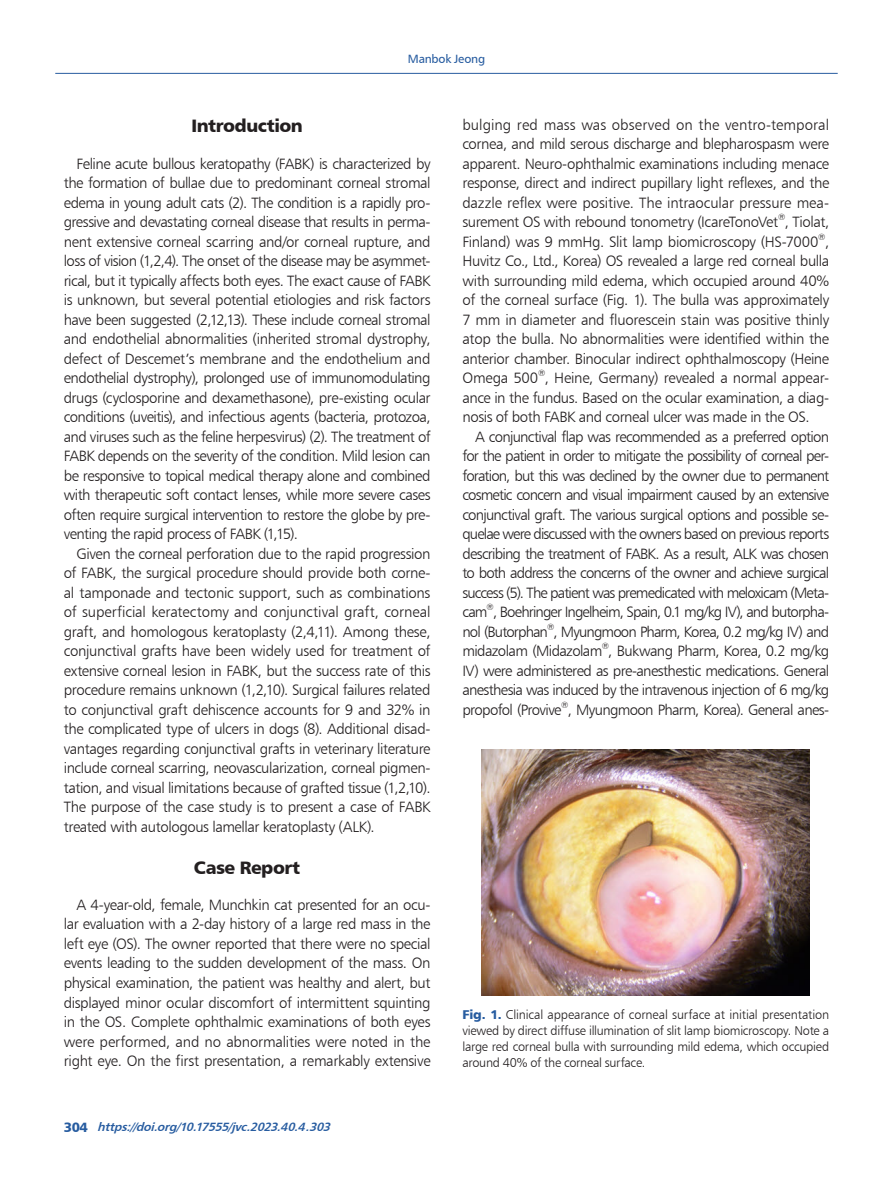
<style>
.page{position:relative;width:893px;height:1191px;background:#fff}
.page>*{position:absolute;margin:0;border:0;box-sizing:border-box;transform-origin:0 0}
.t1{font:18px "Humanist 777 BT Black B";letter-spacing:-.03em;color:#231f20}
.t2{font:15px/19.5px "Humanist 777 BT Light B";letter-spacing:-.035em;color:#231f20;text-align:justify}
.t3{font:15px "Humanist 777 BT Light B";letter-spacing:-.055em;color:#231f20}
.t4{font:15px "Humanist 777 BT Light B";letter-spacing:-.06em;color:#231f20}
.t5{font:15px "Humanist 777 BT Light B";letter-spacing:-.01em;color:#231f20}
.t6{font:12.75px/15.8px "Humanist 777 BT Light B";letter-spacing:-.02em;color:#231f20;text-align:justify}
.t7{font:italic 12px "Humanist 777 BT Bold B";color:#275ca0}
.t8{font:12px "Humanist 777 BT Roman B";letter-spacing:-.015em;color:#275ca0}
.t9{font:8.7px "Humanist 777 BT Light B";color:#231f20}
.s1{font-family:"Humanist 777 BT Black B";font-style:normal;font-size:13.5px}
.s2{font-family:"Humanist 777 BT Black B";color:#275ca0}
</style>
<div class="page">
<hr style="left:55px;top:73px;width:783px;height:1px;background:#275ca0">
<img style="left:482px;top:749px;width:328px;height:247px">
<p class="t8" style="left:408px;top:51px;width:79px">Manbok Jeong</p>
<p class="t1" style="left:191px;top:114px;width:113px">Introduction</p>
<p class="t2" style="left:77px;top:153px;width:356px">Feline acute bullous keratopathy (FABK) is characterized by</p>
<p class="t2" style="left:64px;top:173px;width:368px">the formation of bullae due to predominant corneal stromal</p>
<p class="t2" style="left:64px;top:192px;width:368px">edema in young adult cats (2). The condition is a rapidly pro-</p>
<p class="t2" style="left:64px;top:212px;width:368px">gressive and devastating corneal disease that results in perma-</p>
<p class="t2" style="left:64px;top:231px;width:368px">nent extensive corneal scarring and/or corneal rupture, and</p>
<p class="t2" style="left:64px;top:251px;width:368px">loss of vision (1,2,4). The onset of the disease may be asymmet-</p>
<p class="t2" style="left:64px;top:270px;width:368px">rical, but it typically affects both eyes. The exact cause of FABK</p>
<p class="t2" style="left:64px;top:290px;width:368px">is unknown, but several potential etiologies and risk factors</p>
<p class="t2" style="left:64px;top:309px;width:368px">have been suggested (2,12,13). These include corneal stromal</p>
<p class="t2" style="left:64px;top:329px;width:368px">and endothelial abnormalities (inherited stromal dystrophy,</p>
<p class="t2" style="left:64px;top:348px;width:368px">defect of Descemet’s membrane and the endothelium and</p>
<p class="t2" style="left:64px;top:368px;width:368px">endothelial dystrophy), prolonged use of immunomodulating</p>
<p class="t2" style="left:64px;top:387px;width:368px">drugs (cyclosporine and dexamethasone), pre-existing ocular</p>
<p class="t2" style="left:64px;top:407px;width:368px">conditions (uveitis), and infectious agents (bacteria, protozoa,</p>
<p class="t2" style="left:64px;top:426px;width:368px">and viruses such as the feline herpesvirus) (2). The treatment of</p>
<p class="t2" style="left:64px;top:446px;width:368px">FABK depends on the severity of the condition. Mild lesion can</p>
<p class="t2" style="left:64px;top:465px;width:368px">be responsive to topical medical therapy alone and combined</p>
<p class="t2" style="left:64px;top:485px;width:368px">with therapeutic soft contact lenses, while more severe cases</p>
<p class="t2" style="left:64px;top:504px;width:368px">often require surgical intervention to restore the globe by pre-</p>
<p class="t2" style="left:64px;top:524px;width:236px">venting the rapid process of FABK (1,15).</p>
<p class="t2" style="left:77px;top:543px;width:355px">Given the corneal perforation due to the rapid progression</p>
<p class="t2" style="left:64px;top:563px;width:368px">of FABK, the surgical procedure should provide both corne-</p>
<p class="t2" style="left:64px;top:582px;width:368px">al tamponade and tectonic support, such as combinations</p>
<p class="t5" style="left:64px;top:603px;width:368px">of superficial keratectomy and conjunctival graft, corneal</p>
<p class="t2" style="left:64px;top:621px;width:368px">graft, and homologous keratoplasty (2,4,11). Among these,</p>
<p class="t2" style="left:64px;top:641px;width:368px">conjunctival grafts have been widely used for treatment of</p>
<p class="t2" style="left:64px;top:660px;width:368px">extensive corneal lesion in FABK, but the success rate of this</p>
<p class="t2" style="left:64px;top:680px;width:368px">procedure remains unknown (1,2,10). Surgical failures related</p>
<p class="t2" style="left:64px;top:699px;width:368px">to conjunctival graft dehiscence accounts for 9 and 32% in</p>
<p class="t2" style="left:64px;top:719px;width:368px">the complicated type of ulcers in dogs (8). Additional disad-</p>
<p class="t2" style="left:64px;top:738px;width:368px">vantages regarding conjunctival grafts in veterinary literature</p>
<p class="t2" style="left:64px;top:758px;width:368px">include corneal scarring, neovascularization, corneal pigmen-</p>
<p class="t2" style="left:64px;top:777px;width:368px">tation, and visual limitations because of grafted tissue (1,2,10).</p>
<p class="t2" style="left:64px;top:797px;width:368px">The purpose of the case study is to present a case of FABK</p>
<p class="t2" style="left:64px;top:816px;width:312px">treated with autologous lamellar keratoplasty (ALK).</p>
<p class="t1" style="left:194px;top:855px;width:108px">Case Report</p>
<p class="t2" style="left:64px;top:894px;width:368px;text-indent:13px">A 4-year-old, female, Munchkin cat presented for an ocu&shy;lar evaluation with a 2-day history of a large red mass in the left eye (OS). The owner reported that there were no special events leading to the sudden development of the mass. On physical examination, the patient was healthy and alert, but displayed minor ocular discomfort of intermittent squinting in the OS. Complete ophthalmic examinations of both eyes were performed, and no abnormalities were noted in the right eye. On the first presentation, a remarkably extensive</p>
<p class="t7" style="left:64px;top:1119px;width:272px"><span class="s1">3 0 4</span> https://doi.org/10.17555/jvc.2023.40.4.303</p>
<p class="t2" style="left:462px;top:114px;width:368px">bulging red mass was observed on the ventro-temporal cornea, and mild serous discharge and blepharospasm were apparent. Neuro-ophthalmic examinations including menace response, direct and indirect pupillary light reflexes, and the dazzle reflex were positive. The intraocular pressure mea&shy;surement OS with rebound tonometry (IcareTonoVet , Tiolat,</p>
<p class="t9" style="left:778px;top:212px;width:9px">®</p>
<p class="t2" style="left:462px;top:231px;width:368px">Finland) was 9 mmHg. Slit lamp biomicroscopy (HS-7000 ,</p>
<p class="t9" style="left:818px;top:231px;width:9px">®</p>
<p class="t2" style="left:462px;top:251px;width:368px">Huvitz Co., Ltd., Korea) OS revealed a large red corneal bulla with surrounding mild edema, which occupied around 40% of the corneal surface (Fig. 1). The bulla was approximately 7 mm in diameter and fluorescein stain was positive thinly atop the bulla. No abnormalities were identified within the anterior chamber. Binocular indirect ophthalmoscopy (Heine Omega 500 , Heine, Germany) revealed a normal appear-</p>
<p class="t9" style="left:538px;top:368px;width:9px">®</p>
<p class="t2" style="left:462px;top:387px;width:368px">ance in the fundus. Based on the ocular examination, a diag-</p>
<p class="t2" style="left:462px;top:407px;width:349px">nosis of both FABK and corneal ulcer was made in the OS.</p>
<p class="t2" style="left:475px;top:426px;width:356px">A conjunctival flap was recommended as a preferred option</p>
<p class="t4" style="left:462px;top:447px;width:368px">for the patient in order to mitigate the possibility of corneal per-</p>
<p class="t3" style="left:462px;top:466px;width:368px">foration, but this was declined by the owner due to permanent</p>
<p class="t3" style="left:462px;top:486px;width:368px">cosmetic concern and visual impairment caused by an extensive</p>
<p class="t2" style="left:462px;top:504px;width:368px">conjunctival graft. The various surgical options and possible se-</p>
<p class="t3" style="left:462px;top:525px;width:368px">quelae were discussed with the owners based on previous reports</p>
<p class="t2" style="left:462px;top:543px;width:368px">describing the treatment of FABK. As a result, ALK was chosen</p>
<p class="t4" style="left:462px;top:564px;width:368px">to both address the concerns of the owner and achieve surgical</p>
<p class="t3" style="left:462px;top:583px;width:368px">success (5). The patient was premedicated with meloxicam (Meta-</p>
<p class="t4" style="left:462px;top:603px;width:368px">cam , Boehringer Ingelheim, Spain, 0.1 mg/kg IV), and butorpha-</p>
<p class="t9" style="left:487px;top:602px;width:9px">®</p>
<p class="t4" style="left:462px;top:622px;width:368px">nol (Butorphan , Myungmoon Pharm, Korea, 0.2 mg/kg IV) and</p>
<p class="t9" style="left:547px;top:621px;width:9px">®</p>
<p class="t2" style="left:462px;top:641px;width:368px">midazolam (Midazolam , Bukwang Pharm, Korea, 0.2 mg/kg</p>
<p class="t9" style="left:602px;top:641px;width:9px">®</p>
<p class="t2" style="left:462px;top:660px;width:368px">IV) were administered as pre-anesthestic medications. General anesthesia was induced by the intravenous injection of 6 mg/kg propofol (Provive , Myungmoon Pharm, Korea). General anes-</p>
<p class="t9" style="left:561px;top:699px;width:9px">®</p>
<p class="t6" style="left:462px;top:1007px;width:368px"><span class="s2">Fig. 1.</span> Clinical appearance of corneal surface at initial presentation viewed by direct diffuse illumination of slit lamp biomicroscopy. Note a large red corneal bulla with surrounding mild edema, which occupied around 40% of the corneal surface.</p>
</div>
